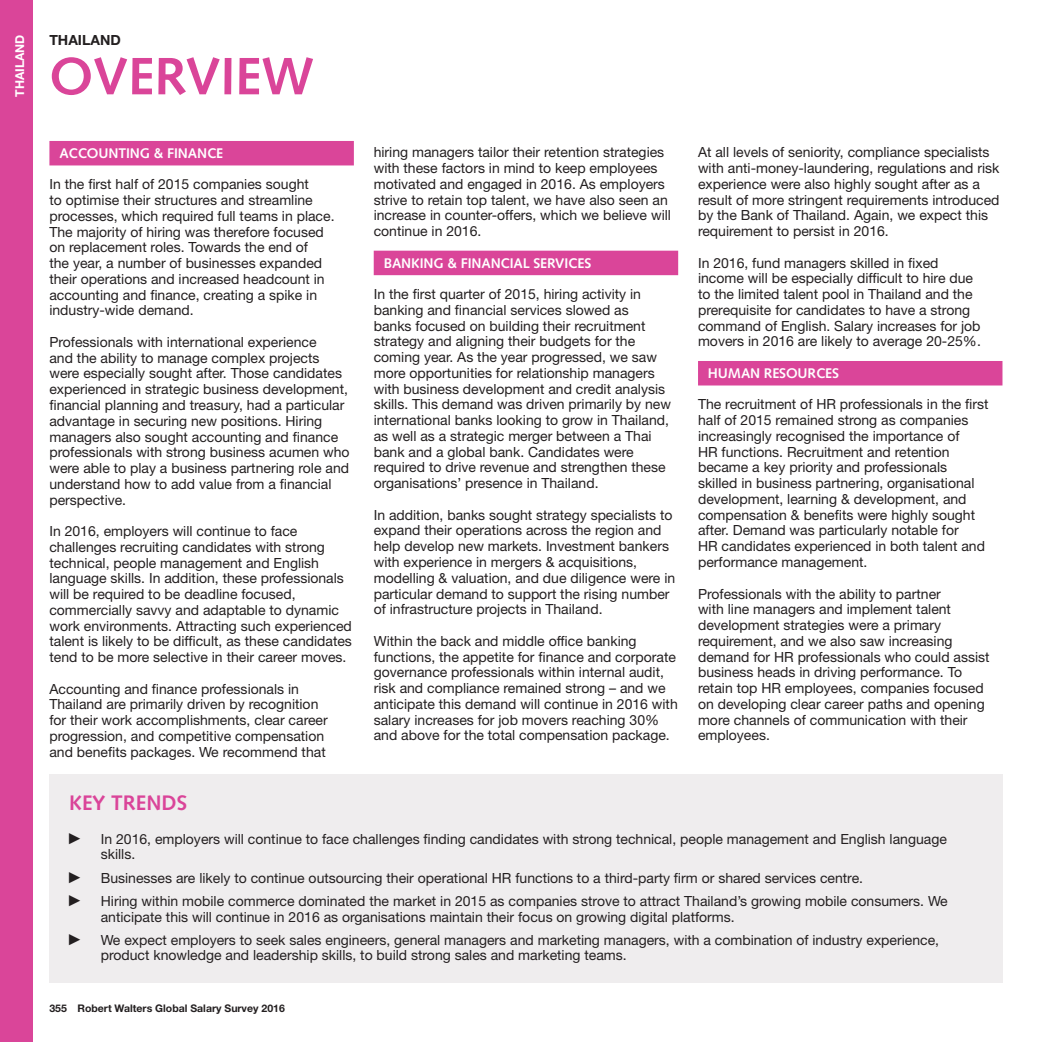
<style>
.page{position:relative;width:1042px;height:1042px;background:#fff}
.page>*{position:absolute;margin:0;border:0;box-sizing:border-box;transform-origin:0 0}
.MAIN_HEAD{font:700 52.5px "Syntax";color:#da4599}
.KEY_TRENDS{font:700 21px "Syntax";color:#da4599}
.TP0{font:14px/15.8px "Helvetica Neue LT Std";color:#231f20}
.SH3{font:700 14px "Syntax";letter-spacing:-.01em;color:#fff}
.MAIN_HEAD-2{font:700 14px "Helvetica Neue LT Std";color:#231f20}
.MAIN_HEAD-3{font:700 12.25px "Helvetica Neue";color:#fff}
.Body{font:700 10.5px "Helvetica Neue LT Std";color:#231f20}
.s1{font-family:"Arial Narrow";font-size:15.75px}
</style>
<div class="page">
<div style="left:0;top:0;width:32px;height:1041px;background:#da4599"></div>
<div style="left:49px;top:141px;width:305px;height:24px;background:#da4599"></div>
<div style="left:373px;top:251px;width:305px;height:24px;background:#da4599"></div>
<div style="left:698px;top:361px;width:304px;height:24px;background:#da4599"></div>
<div style="left:49px;top:774px;width:953px;height:208px;background:#efedee"></div>
<p class="MAIN_HEAD-3" style="left:12px;top:97px;width:64px;rotate:-90deg">Thailand</p>
<p class="MAIN_HEAD-2" style="left:49px;top:32px;width:19px">Thailand</p>
<p class="MAIN_HEAD" style="left:49px;top:46px;width:266px">OVERVIEW</p>
<p class="SH3" style="left:59px;top:145px;width:165px">ACCOUNTING &amp; FINANCE</p>
<p class="TP0" style="left:49px;top:176px;width:286px">In the first half of 2015 companies sought<br>to optimise their structures and streamline processes, which required full teams in place.<br>The majority of hiring was therefore focused on replacement roles. Towards the end of<br>the year, a number of businesses expanded their operations and increased headcount in accounting and finance, creating a spike in industry-wide demand.</p>
<p class="TP0" style="left:49px;top:334px;width:302px">Professionals with international experience<br>and the ability to manage complex projects were especially sought after. Those candidates experienced in strategic business development, financial planning and treasury, had a particular advantage in securing new positions. Hiring managers also sought accounting and finance professionals with strong business acumen who were able to play a business partnering role and understand how to add value from a financial perspective.</p>
<p class="TP0" style="left:49px;top:523px;width:304px">In 2016, employers will continue to face challenges recruiting candidates with strong technical, people management and English language skills. In addition, these professionals will be required to be deadline focused, commercially savvy and adaptable to dynamic work environments. Attracting such experienced talent is likely to be difficult, as these candidates tend to be more selective in their career moves.</p>
<p class="TP0" style="left:49px;top:680px;width:280px">Accounting and finance professionals in Thailand are primarily driven by recognition for their work accomplishments, clear career progression, and competitive compensation and benefits packages. We recommend that</p>
<p class="TP0" style="left:373px;top:144px;width:299px">hiring managers tailor their retention strategies with these factors in mind to keep employees motivated and engaged in 2016. As employers strive to retain top talent, we have also seen an increase in counter-offers, which we believe will continue in 2016.</p>
<p class="SH3" style="left:383px;top:255px;width:209px">BANKING &amp; FINANCIAL SERVICES</p>
<p class="TP0" style="left:373px;top:286px;width:299px">In the first quarter of 2015, hiring activity in banking and financial services slowed as<br>banks focused on building their recruitment strategy and aligning their budgets for the coming year. As the year progressed, we saw more opportunities for relationship managers with business development and credit analysis skills. This demand was driven primarily by new international banks looking to grow in Thailand, as well as a strategic merger between a Thai bank and a global bank. Candidates were required to drive revenue and strengthen these organisations’ presence in Thailand.</p>
<p class="TP0" style="left:373px;top:506px;width:303px">In addition, banks sought strategy specialists to expand their operations across the region and help develop new markets. Investment bankers with experience in mergers &amp; acquisitions, modelling &amp; valuation, and due diligence were in particular demand to support the rising number of infrastructure projects in Thailand.</p>
<p class="TP0" style="left:373px;top:632px;width:305px">Within the back and middle office banking functions, the appetite for finance and corporate governance professionals within internal audit, risk and compliance remained strong – and we anticipate this demand will continue in 2016 with salary increases for job movers reaching 30% and above for the total compensation package.</p>
<p class="TP0" style="left:698px;top:144px;width:303px">At all levels of seniority, compliance specialists with anti-money-laundering, regulations and risk experience were also highly sought after as a result of more stringent requirements introduced by the Bank of Thailand. Again, we expect this requirement to persist in 2016.</p>
<p class="TP0" style="left:698px;top:254px;width:284px">In 2016, fund managers skilled in fixed income will be especially difficult to hire due to the limited talent pool in Thailand and the prerequisite for candidates to have a strong command of English. Salary increases for job movers in 2016 are likely to average 20-25%.</p>
<p class="SH3" style="left:708px;top:365px;width:133px">HUMAN RESOURCES</p>
<p class="TP0" style="left:698px;top:396px;width:292px">The recruitment of HR professionals in the first half of 2015 remained strong as companies increasingly recognised the importance of<br>HR functions. Recruitment and retention became a key priority and professionals skilled in business partnering, organisational development, learning &amp; development, and compensation &amp; benefits were highly sought after. Demand was particularly notable for<br>HR candidates experienced in both talent and performance management.</p>
<p class="TP0" style="left:698px;top:585px;width:293px">Professionals with the ability to partner<br>with line managers and implement talent development strategies were a primary requirement, and we also saw increasing demand for HR professionals who could assist business heads in driving performance. To retain top HR employees, companies focused on developing clear career paths and opening more channels of communication with their employees.</p>
<p class="KEY_TRENDS" style="left:69px;top:791px;width:119px">KEY TRENDS</p>
<p class="TP0" style="left:101px;top:830px;width:847px;text-indent:-31px"><span class="s1">►</span> In 2016, employers will continue to face challenges finding candidates with strong technical, people management and English language skills.</p>
<p class="TP0" style="left:69px;top:869px;width:795px"><span class="s1">►</span> Businesses are likely to continue outsourcing their operational HR functions to a third-party firm or shared services centre.</p>
<p class="TP0" style="left:101px;top:892px;width:848px;text-indent:-31px"><span class="s1">►</span> Hiring within mobile commerce dominated the market in 2015 as companies strove to attract Thailand’s growing mobile consumers. We anticipate this will continue in 2016 as organisations maintain their focus on growing digital platforms.</p>
<p class="TP0" style="left:101px;top:931px;width:839px;text-indent:-31px"><span class="s1">►</span> We expect employers to seek sales engineers, general managers and marketing managers, with a combination of industry experience, product knowledge and leadership skills, to build strong sales and marketing teams.</p>
<p class="Body" style="left:49px;top:1001px;width:237px">355 Robert Walters Global Salary Survey 2016</p>
</div>
